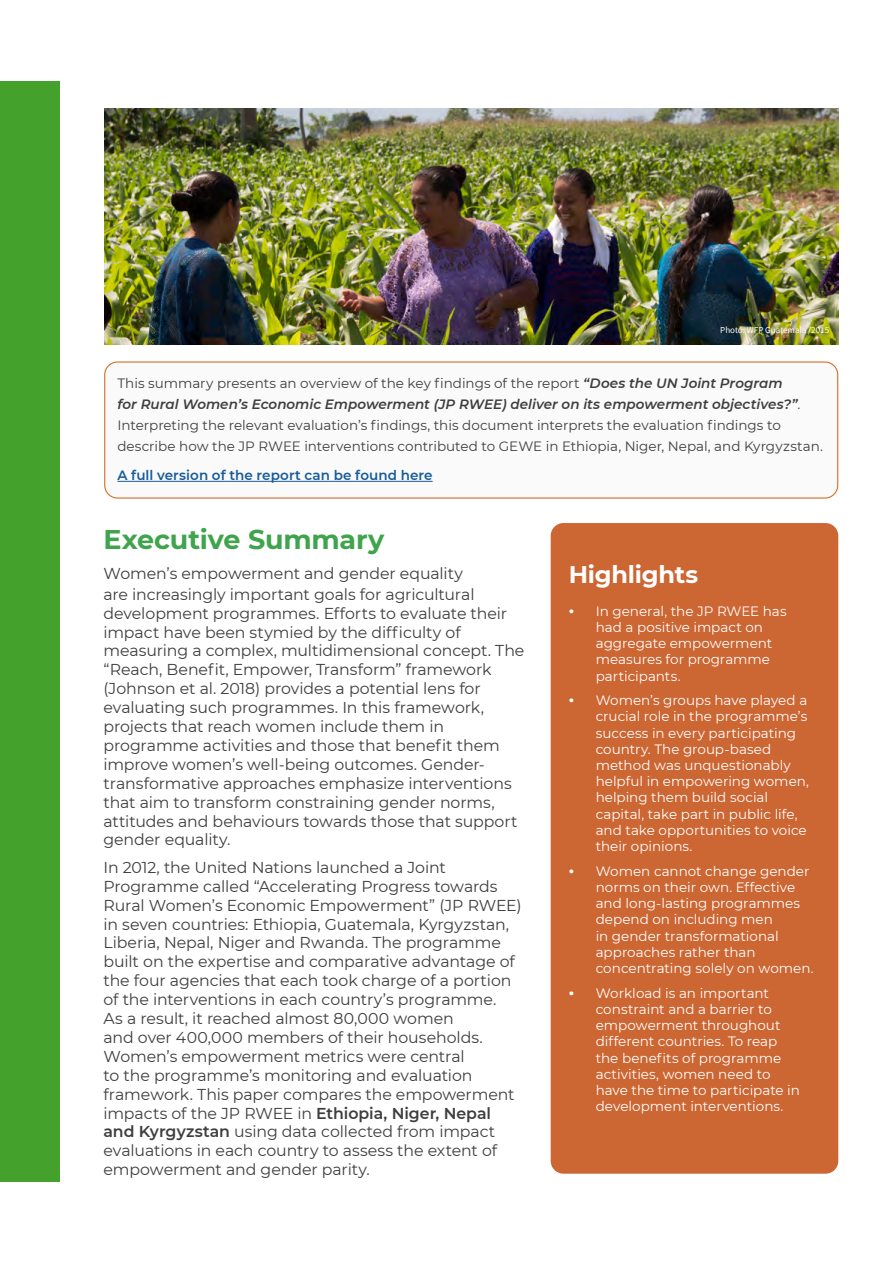
<style>
.page{position:relative;width:893px;height:1263px;background:#fff}
.page>*{position:absolute;margin:0;border:0;box-sizing:border-box;transform-origin:0 0}
.t1{font:700 27px "Montserrat";letter-spacing:-.01em;color:#3fa44d}
.t2{font:700 24px "Montserrat";letter-spacing:-.01em;color:#fff}
.t3{font:15.75px/18.9px "Montserrat";letter-spacing:-.005em;color:#3e3d40}
.t4{font:13.5px/16.2px "Montserrat";color:#fff}
.t5{font:13.5px/21px "Montserrat";color:#3e3d40}
.t6{font:600 13.5px "Montserrat";letter-spacing:.005em;color:#165b9a}
.t7{font:800 13.5px "Montserrat";color:#fff}
.t8{font:9px "Source Sans Pro";color:#fff}
.s1{font-weight:600;font-style:italic}
.s2{font-weight:600}
</style>
<div class="page">
<div style="left:0;top:81px;width:60px;height:1101px;background:#44a12b"></div>
<img style="left:104px;top:108px;width:735px;height:236px">
<div style="left:551px;top:523px;width:287px;height:651px;background:#c63;border-radius:13px"></div>
<div style="left:105px;top:362px;width:733px;height:136px;background:#fafafa;border-radius:13px"></div>
<div style="left:104px;top:361px;width:734px;height:138px;border:1px solid #d66e29;border-radius:13px"></div>
<hr style="left:117px;top:481px;width:316px;height:1px;background:#165b9a">
<p class="t8" style="left:720px;top:324px;width:110px">Photo: WFP Guatemala /2015</p>
<p class="t5" style="left:117px;top:372px;width:707px">This summary presents an overview of the key findings of the report <span class="s1">“Does the UN Joint Program<br>for Rural Women’s Economic Empowerment (JP RWEE) deliver on its empowerment objectives?”</span>.<br>Interpreting the relevant evaluation’s findings, this document interprets the evaluation findings to describe how the JP RWEE interventions contributed to GEWE in Ethiopia, Niger, Nepal, and Kyrgyzstan.</p>
<p class="t6" style="left:117px;top:466px;width:317px">A full version of the report can be found here</p>
<h1 class="t1" style="left:103px;top:520px;width:282px">Executive Summary</h1>
<p class="t3" style="left:103px;top:562px;width:373px;line-height:21px">Women’s empowerment and gender equality are increasingly important goals for agricultural</p>
<p class="t3" style="left:103px;top:603px;width:422px">development programmes. Efforts to evaluate their impact have been stymied by the difficulty of measuring a complex, multidimensional concept. The “Reach, Benefit, Empower, Transform” framework (Johnson et al. 2018) provides a potential lens for evaluating such programmes. In this framework, projects that reach women include them in programme activities and those that benefit them improve women’s well-being outcomes. Gender&shy;transformative approaches emphasize interventions that aim to transform constraining gender norms, attitudes and behaviours towards those that support gender equality.</p>
<p class="t3" style="left:103px;top:857px;width:420px">In 2012, the United Nations launched a Joint Programme called “Accelerating Progress towards Rural Women’s Economic Empowerment” (JP RWEE) in seven countries: Ethiopia, Guatemala, Kyrgyzstan, Liberia, Nepal, Niger and Rwanda. The programme built on the expertise and comparative advantage of the four agencies that each took charge of a portion of the interventions in each country’s programme.<br>As a result, it reached almost 80,000 women<br>and over 400,000 members of their households.<br>Women’s empowerment metrics were central<br>to the programme’s monitoring and evaluation framework. This paper compares the empowerment impacts of the JP RWEE in <span class="s2">Ethiopia, Niger, Nepal and Kyrgyzstan</span> using data collected from impact evaluations in each country to assess the extent of empowerment and gender parity.</p>
<h2 class="t2" style="left:569px;top:557px;width:131px">Highlights</h2>
<p class="t7" style="left:569px;top:601px;width:7px">ظ</p>
<p class="t4" style="left:596px;top:602px;width:192px">In general, the JP RWEE has had a positive impact on aggregate empowerment measures for programme participants.</p>
<p class="t7" style="left:569px;top:690px;width:7px">ظ</p>
<p class="t4" style="left:596px;top:692px;width:215px">Women’s groups have played a crucial role in the programme’s success in every participating country. The group-based method was unquestionably helpful in empowering women, helping them build social capital, take part in public life, and take opportunities to voice their opinions.</p>
<p class="t7" style="left:569px;top:861px;width:7px">ظ</p>
<p class="t4" style="left:596px;top:862px;width:219px">Women cannot change gender norms on their own. Effective and long-lasting programmes depend on including men<br>in gender transformational approaches rather than concentrating solely on women.</p>
<p class="t7" style="left:569px;top:983px;width:7px">ظ</p>
<p class="t4" style="left:596px;top:984px;width:206px">Workload is an important constraint and a barrier to empowerment throughout different countries. To reap the benefits of programme activities, women need to have the time to participate in development interventions.</p>
</div>
